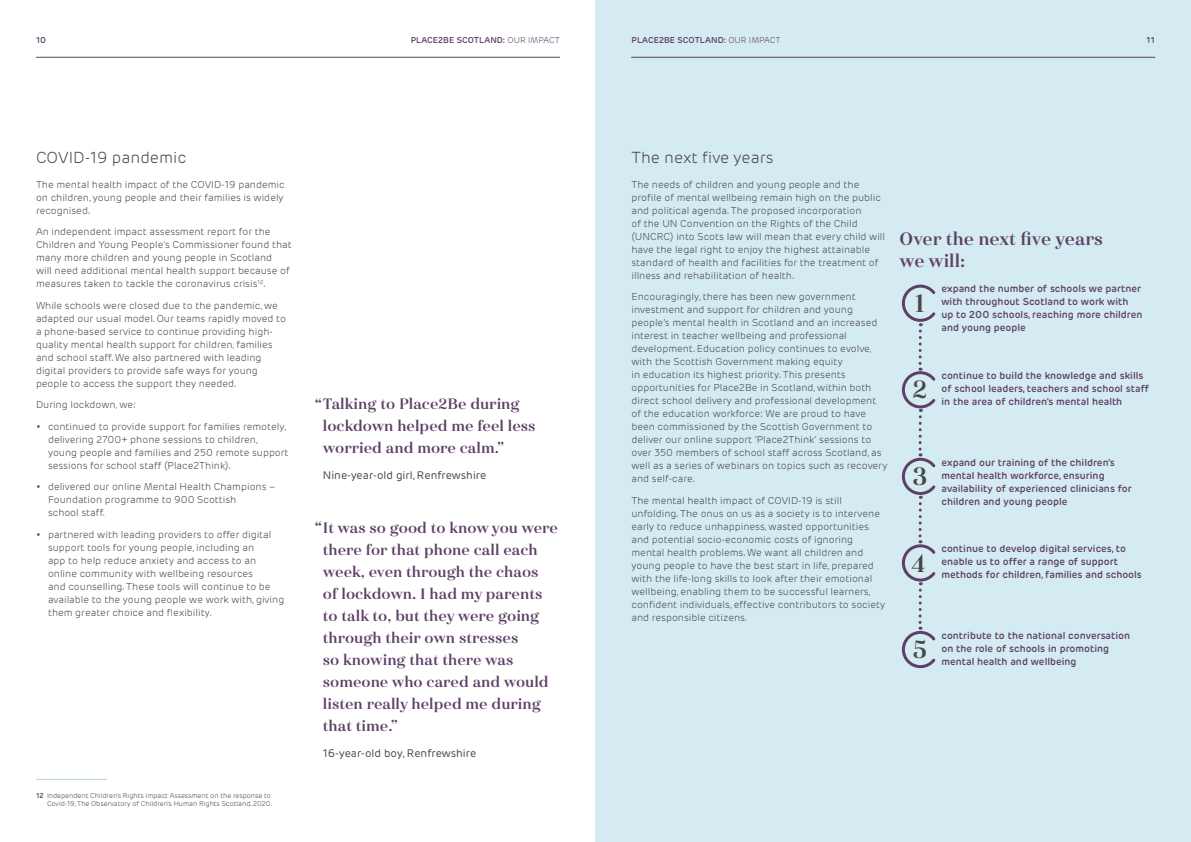
<style>
.page{position:relative;width:1191px;height:842px;background:#fff}
.page>*{position:absolute;margin:0;border:0;box-sizing:border-box;transform-origin:0 0}
.t1{font:25px "Haboro Nor Dem";color:#484746}
.t2{font:18px/21.6px "Haboro Nor Dem";color:#5e3f67}
.t3{font:300 16px "Rubrik New";color:#484746}
.t4{font:15px/22px "Haboro Nor Dem";color:#5e3f67}
.t5{font:11px "Rubrik New";color:#484746}
.t6{font:300 10px/13px "Rubrik New";color:#484746}
.t7{font:600 10px/13px "Rubrik New";color:#5e3f67}
.t8{font:600 8.5px "Rubrik New";color:#5e3f67}
.t9{font:300 7px/8.4px "Rubrik New";letter-spacing:-.01em;color:#484746;text-align:right}
.s1{font-weight:300}
.s2{font-weight:600}
.s3{font-size:16px;color:#484746}
</style>
<div class="page">
<div style="left:595px;top:0;width:596px;height:842px;background:#d4ebf1"></div>
<hr style="left:36px;top:57px;width:524px;height:1px;background:#5e3f67">
<svg style="left:901px;top:284px;width:35px;height:385px"></svg>
<hr style="left:631px;top:57px;width:524px;height:1px;background:#5e3f67">
<hr style="left:36px;top:779px;width:71px;height:1px;background:#aad6e3">
<p class="t8" style="left:36px;top:35px;width:12px">10</p>
<p class="t8" style="left:411px;top:35px;width:150px">PLACE2BE SCOTLAND: <span class="s1">OUR IMPACT</span></p>
<h3 class="t3" style="left:36px;top:148px;width:152px">COVID-19 pandemic</h3>
<p class="t6" style="left:36px;top:178px;width:250px;text-align:justify">The mental health impact of the COVID-19 pandemic on children, young people and their families is widely recognised.</p>
<p class="t6" style="left:36px;top:225px;width:257px">An independent impact assessment report for the Children and Young People’s Commissioner found that many more children and young people in Scotland<br>will need additional mental health support because of measures taken to tackle the coronavirus crisis<sup>12</sup>.</p>
<p class="t6" style="left:36px;top:299px;width:251px">While schools were closed due to the pandemic, we adapted our usual model. Our teams rapidly moved to a phone-based service to continue providing high&shy;quality mental health support for children, families and school staff. We also partnered with leading digital providers to provide safe ways for young people to access the support they needed.</p>
<p class="t6" style="left:36px;top:398px;width:102px">During lockdown, we:</p>
<p class="t6" style="left:48px;top:420px;width:242px;text-indent:-12px">• continued to provide support for families remotely, delivering 2700+ phone sessions to children, young people and families and 250 remote support sessions for school staff (Place2Think).</p>
<p class="t6" style="left:48px;top:480px;width:229px;text-indent:-12px">• delivered our online Mental Health Champions –<br>Foundation programme to 900 Scottish<br>school staff.</p>
<p class="t6" style="left:48px;top:528px;width:238px;text-indent:-12px">• partnered with leading providers to offer digital support tools for young people, including an<br>app to help reduce anxiety and access to an online community with wellbeing resources<br>and counselling. These tools will continue to be available to the young people we work with, giving them greater choice and flexibility.</p>
<p class="t9" style="left:36px;top:791px;width:237px"><span class="s2">12</span> Independent Children’s Rights Impact Assessment on the response to<br>Covid-19, The Observatory of Children’s Human Rights Scotland, 2020.</p>
<h3 class="t4" style="left:323px;top:393px;width:214px;text-indent:-8px"><span class="s3">“</span>Talking to Place2Be during lockdown helped me feel less worried and more calm.”</h3>
<p class="t5" style="left:323px;top:468px;width:165px">Nine-year-old girl, Renfrewshire</p>
<p class="t4" style="left:323px;top:517px;width:236px;text-indent:-8px"><span class="s3">“</span>It was so good to know you were there for that phone call each week, even through the chaos<br>of lockdown. I had my parents to talk to, but they were going through their own stresses<br>so knowing that there was someone who cared and would listen really helped me during that time.”</p>
<p class="t5" style="left:323px;top:746px;width:155px">16-year-old boy, Renfrewshire</p>
<p class="t8" style="left:631px;top:35px;width:150px">PLACE2BE SCOTLAND: <span class="s1">OUR IMPACT</span></p>
<p class="t8" style="left:1146px;top:35px;width:10px">11</p>
<h3 class="t3" style="left:631px;top:148px;width:143px">The next five years</h3>
<p class="t6" style="left:631px;top:178px;width:255px">The needs of children and young people and the profile of mental wellbeing remain high on the public and political agenda. The proposed incorporation<br>of the UN Convention on the Rights of the Child (UNCRC) into Scots law will mean that every child will have the legal right to enjoy the highest attainable standard of health and facilities for the treatment of illness and rehabilitation of health.</p>
<p class="t6" style="left:631px;top:290px;width:257px">Encouragingly, there has been new government investment and support for children and young people’s mental health in Scotland and an increased interest in teacher wellbeing and professional development. Education policy continues to evolve, with the Scottish Government making equity<br>in education its highest priority. This presents opportunities for Place2Be in Scotland, within both direct school delivery and professional development of the education workforce: We are proud to have been commissioned by the Scottish Government to deliver our online support ‘Place2Think’ sessions to over 350 members of school staff across Scotland, as well as a series of webinars on topics such as recovery and self-care.</p>
<p class="t6" style="left:631px;top:494px;width:255px">The mental health impact of COVID-19 is still unfolding. The onus on us as a society is to intervene early to reduce unhappiness, wasted opportunities and potential socio-economic costs of ignoring mental health problems. We want all children and young people to have the best start in life, prepared with the life-long skills to look after their emotional wellbeing, enabling them to be successful learners, confident individuals, effective contributors to society and responsible citizens.</p>
<h2 class="t2" style="left:899px;top:228px;width:205px">Over the next five years we will:</h2>
<h1 class="t1" style="left:915px;top:287px;width:11px">1</h1>
<h1 class="t1" style="left:912px;top:373px;width:16px">2</h1>
<p class="t7" style="left:941px;top:282px;width:203px">expand the number of schools we partner with throughout Scotland to work with up to 200 schools, reaching more children and young people</p>
<p class="t7" style="left:941px;top:369px;width:209px">continue to build the knowledge and skills of school leaders, teachers and school staff</p>
<p class="t7" style="left:941px;top:395px;width:182px">in the area of children’s mental health</p>
<h1 class="t1" style="left:912px;top:460px;width:16px">3</h1>
<h1 class="t1" style="left:911px;top:546px;width:15px">4</h1>
<p class="t7" style="left:941px;top:456px;width:192px">expand our training of the children’s mental health workforce, ensuring availability of experienced clinicians for children and young people</p>
<p class="t7" style="left:941px;top:542px;width:186px">continue to develop digital services, to enable us to offer a range of support</p>
<p class="t7" style="left:941px;top:568px;width:202px">methods for children, families and schools</p>
<h1 class="t1" style="left:912px;top:633px;width:16px">5</h1>
<p class="t7" style="left:941px;top:629px;width:190px">contribute to the national conversation on the role of schools in promoting</p>
<p class="t7" style="left:941px;top:655px;width:137px">mental health and wellbeing</p>
</div>
